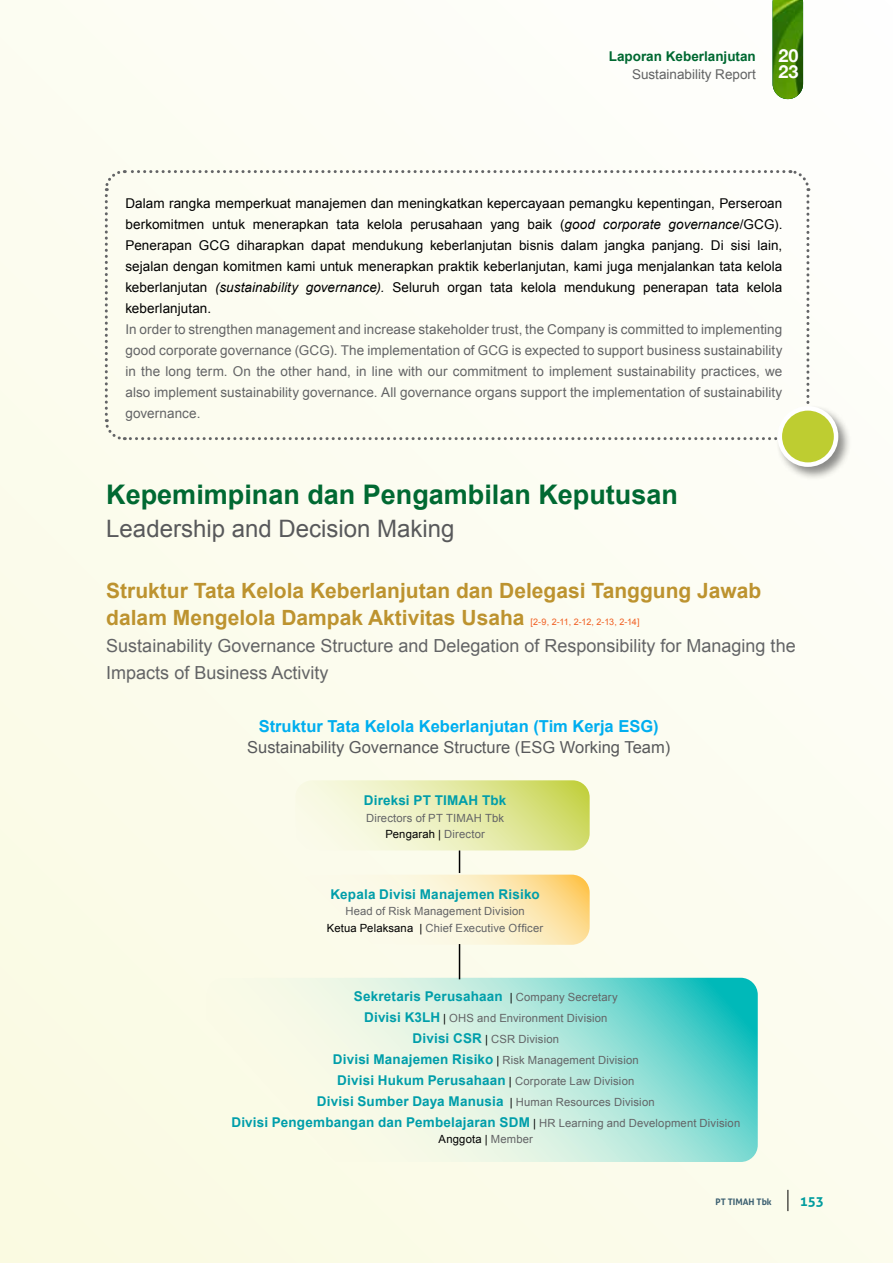
<style>
.page{position:relative;width:893px;height:1263px;background:#fcfcef}
.page>*{position:absolute;margin:0;border:0;box-sizing:border-box;transform-origin:0 0}
.t1{font:700 27px "Arial";color:#006932}
.t2{font:24px "Arial";color:#58595b}
.t3{font:700 21px/27px "Arial";color:#bd932f}
.t4{font:18px/27px "Arial";color:#636466}
.t5{font:700 18px/16.5px "Helvetica Neue";color:#fff}
.t6{font:16.5px "Arial";color:#58595b}
.t7{font:700 16.5px "Arial";color:#00aeef}
.t8{font:13.5px/21px "Arial";letter-spacing:.005em;color:#000;text-align:justify}
.t9{font:13.5px/21px "Arial";letter-spacing:.005em;color:#636466;text-align:justify}
.t10{font:700 13.5px/21px "Arial";letter-spacing:.015em;color:#009eaa;text-align:center}
.t11{font:700 13.5px "Arial";color:#006932}
.t12{font:700 13.5px "Aller";color:#009eaa}
.t13{font:11.25px/16.5px "Arial";letter-spacing:.015em;color:#636466;text-align:center}
.t14{font:11.25px "Arial";letter-spacing:.015em;color:#000}
.t15{font:9px "Arial";letter-spacing:-.02em;color:#f15f22}
.t16{font:700 9px "Aller";color:#3e627b}
.s1{font-style:italic}
.s2{color:#000}
.s3{font-weight:400;font-size:11.25px;color:#000}
.s4{font-weight:400;font-size:11.25px;color:#636466}
.s5{font-weight:700;font-size:13.5px;color:#009eaa}
.s6{color:#636466}
</style>
<div class="page">
<svg style="left:295px;top:780px;width:295px;height:70px"></svg>
<svg style="left:295px;top:875px;width:295px;height:70px"></svg>
<svg style="left:206px;top:978px;width:552px;height:184px"></svg>
<svg style="left:104px;top:168px;width:707px;height:273px"></svg>
<div style="left:776px;top:404px;width:76px;height:77px;background:#000;opacity:.45"></div>
<div style="left:780px;top:408px;width:56px;height:57px;background:#becd31;border-radius:50%"></div>
<div style="left:777px;top:406px;width:61px;height:61px;border:4px solid #fff;border-radius:50%"></div>
<svg style="left:459px;top:850px;width:1px;height:23px"></svg>
<hr style="left:459px;top:944px;width:1px;height:35px;background:#000">
<p class="t11" style="left:609px;top:47px;width:149px">Laporan Keberlanjutan</p>
<p class="t9" style="left:632px;top:64px;width:125px">Sustainability Report</p>
<h3 class="t5" style="left:779px;top:48px;width:22px">20<br>23</h3>
<p class="t8" style="left:125px;top:192px;width:658px">Dalam rangka memperkuat manajemen dan meningkatkan kepercayaan pemangku kepentingan, Perseroan berkomitmen untuk menerapkan tata kelola perusahaan yang baik (<span class="s1">good corporate governance</span>/GCG).<br>Penerapan GCG diharapkan dapat mendukung keberlanjutan bisnis dalam jangka panjang. Di sisi lain, sejalan dengan komitmen kami untuk menerapkan praktik keberlanjutan, kami juga menjalankan tata kelola keberlanjutan <span class="s1">(sustainability governance).</span> Seluruh organ tata kelola mendukung penerapan tata kelola keberlanjutan.</p>
<p class="t9" style="left:125px;top:318px;width:658px">In order to strengthen management and increase stakeholder trust, the Company is committed to implementing good corporate governance (GCG). The implementation of GCG is expected to support business sustainability in the long term. On the other hand, in line with our commitment to implement sustainability practices, we also implement sustainability governance. All governance organs support the implementation of sustainability governance.</p>
<h1 class="t1" style="left:106px;top:477px;width:573px">Kepemimpinan dan Pengambilan Keputusan</h1>
<h2 class="t2" style="left:106px;top:513px;width:350px">Leadership and Decision Making</h2>
<h3 class="t3" style="left:106px;top:578px;width:657px">Struktur Tata Kelola Keberlanjutan dan Delegasi Tanggung Jawab dalam Mengelola Dampak Aktivitas Usaha</h3>
<p class="t15" style="left:530px;top:616px;width:111px">[2-9, 2-11, 2-12, 2-13, 2-14]</p>
<h3 class="t4" style="left:106px;top:632px;width:691px">Sustainability Governance Structure and Delegation of Responsibility for Managing the<br>Impacts of Business Activity</h3>
<p class="t7" style="left:259px;top:716px;width:402px">Struktur Tata Kelola Keberlanjutan (Tim Kerja ESG)</p>
<p class="t6" style="left:247px;top:737px;width:425px">Sustainability Governance Structure (ESG Working Team)</p>
<p class="t10" style="left:364px;top:790px;width:144px">Direksi PT TIMAH Tbk</p>
<p class="t13" style="left:366px;top:809px;width:140px">Directors of PT TIMAH Tbk<br><span class="s2">Pengarah |</span> Director</p>
<p class="t10" style="left:331px;top:884px;width:211px">Kepala Divisi Manajemen Risiko</p>
<p class="t13" style="left:327px;top:903px;width:218px">Head of Risk Management Division<br><span class="s2">Ketua Pelaksana |</span> Chief Executive Officer</p>
<p class="t10" style="left:354px;top:986px;width:265px">Sekretaris Perusahaan <span class="s3">|</span> <span class="s4">Company Secretary</span></p>
<p class="t13" style="left:333px;top:1007px;width:307px;line-height:21px"><span class="s5">Divisi K3LH</span> <span class="s2">|</span> OHS and Environment Division<br><span class="s5">Divisi CSR</span> <span class="s2">|</span> CSR Division<br><span class="s5">Divisi Manajemen Risiko</span> <span class="s2">|</span> Risk Management Division</p>
<p class="t10" style="left:231px;top:1070px;width:510px">Divisi Hukum Perusahaan <span class="s3">|</span> <span class="s4">Corporate Law Division<br></span>Divisi Sumber Daya Manusia <span class="s3">|</span> <span class="s4">Human Resources Division<br></span>Divisi Pengembangan dan Pembelajaran SDM <span class="s3">|</span> <span class="s4">HR Learning and Development Division</span></p>
<p class="t14" style="left:439px;top:1132px;width:96px">Anggota | <span class="s6">Member</span></p>
<p class="t16" style="left:715px;top:1196px;width:58px">PT TIMAH Tbk</p>
<p class="t12" style="left:800px;top:1193px;width:26px">153</p>
</div>
